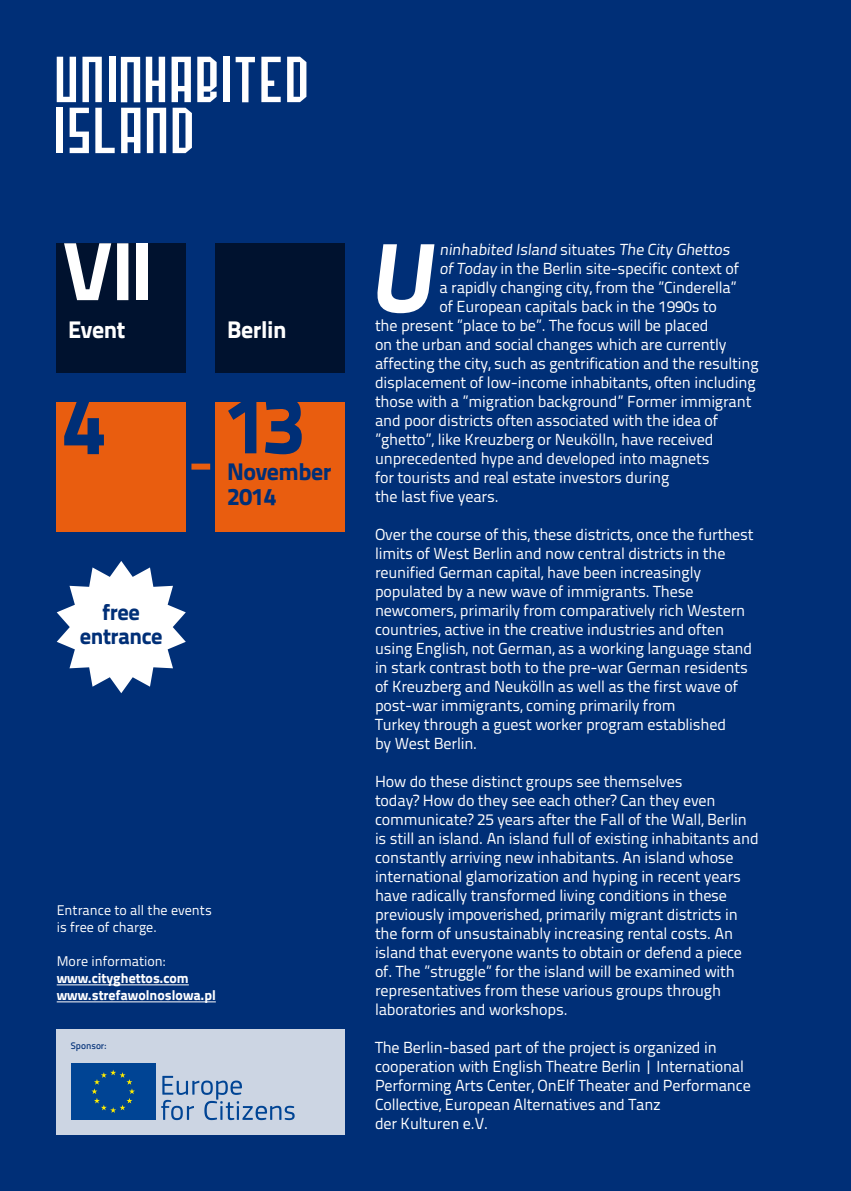
<style>
.page{position:relative;width:851px;height:1191px;background:#fff}
.page>*{position:absolute;margin:0;border:0;box-sizing:border-box;transform-origin:0 0}
.t1{font:800 98.6px "Titillium Text 22 L";color:#fff}
.t2{font:800 82.4px "Titillium Text 22 L";color:#002f77}
.t3{font:800 24px/24px "Titillium Text 22 L";letter-spacing:-.02em;color:#002f77}
.t4{font:800 24px "Titillium Text 22 L";letter-spacing:-.02em;color:#fff}
.t5{font:800 22.6px/24px "Titillium Text 22 L";letter-spacing:-.02em;color:#002f77;text-align:center}
.t6{font:16px/19px "Titillium Text 22 L";letter-spacing:-.01em;color:#fff}
.t7{font:14px/17px "Titillium Text 22 L";color:#fff}
.t8{font:800 14px/17px "Titillium Text 22 L";color:#fff}
.t9{font:500 9.4px "Titillium Text 22 L";color:#002f77}
</style>
<div class="page">
<div style="left:0;top:0;width:850px;height:1191px;background:#002f77"></div>
<hr style="left:57px;top:984px;width:132px;height:1px;background:#fff">
<hr style="left:57px;top:1001px;width:159px;height:1px;background:#fff">
<div style="left:57px;top:1028px;width:288px;height:106px;background:#ccd5e3"></div>
<div style="left:71px;top:1063px;width:84px;height:56px;background:#004494"></div>
<svg style="left:91px;top:1070px;width:44px;height:42px"></svg>
<svg style="left:161px;top:1075px;width:133px;height:45px"></svg>
<div style="left:57px;top:402px;width:129px;height:129px;background:#e95d0f"></div>
<div style="left:216px;top:402px;width:129px;height:129px;background:#e95d0f"></div>
<div style="left:191px;top:463px;width:19px;height:6px;background:#e95d0f"></div>
<div style="left:57px;top:243px;width:129px;height:129px;background:#00122f"></div>
<div style="left:216px;top:243px;width:129px;height:129px;background:#00122f"></div>
<svg style="left:57px;top:561px;width:129px;height:132px"></svg>
<svg style="left:64px;top:243px;width:64px;height:57px"></svg>
<div style="left:109px;top:57px;width:6px;height:45px;background:#fff"></div>
<svg style="left:171px;top:57px;width:20px;height:45px"></svg>
<div style="left:223px;top:57px;width:6px;height:45px;background:#fff"></div>
<svg style="left:197px;top:57px;width:19px;height:45px"></svg>
<svg style="left:261px;top:57px;width:20px;height:45px"></svg>
<svg style="left:146px;top:57px;width:19px;height:45px"></svg>
<svg style="left:235px;top:57px;width:20px;height:45px"></svg>
<svg style="left:287px;top:57px;width:19px;height:45px"></svg>
<svg style="left:82px;top:57px;width:20px;height:45px"></svg>
<svg style="left:57px;top:57px;width:19px;height:45px"></svg>
<svg style="left:95px;top:108px;width:20px;height:45px"></svg>
<svg style="left:70px;top:108px;width:19px;height:45px"></svg>
<div style="left:57px;top:108px;width:6px;height:45px;background:#fff"></div>
<svg style="left:121px;top:108px;width:19px;height:45px"></svg>
<svg style="left:147px;top:108px;width:19px;height:45px"></svg>
<svg style="left:172px;top:108px;width:20px;height:45px"></svg>
<svg style="left:121px;top:57px;width:19px;height:45px"></svg>
<div style="left:136px;top:243px;width:11px;height:57px;background:#fff"></div>
<h3 class="t4" style="left:68px;top:310px;width:59px">Event</h3>
<h3 class="t4" style="left:227px;top:310px;width:61px">Berlin</h3>
<h2 class="t2" style="left:62px;top:360px;width:45px">4</h2>
<h2 class="t2" style="left:226px;top:360px;width:81px">13</h2>
<h3 class="t5" style="left:80px;top:598px;width:84px">free entrance</h3>
<h3 class="t3" style="left:227px;top:458px;width:106px">November<br>2014</h3>
<p class="t7" style="left:57px;top:901px;width:157px">Entrance to all the events is free of charge.</p>
<p class="t7" style="left:57px;top:952px;width:110px">More information:</p>
<p class="t8" style="left:57px;top:969px;width:160px">www.cityghettos.com www.strefawolnoslowa.pl</p>
<p class="t9" style="left:71px;top:1038px;width:37px">Sponsor:</p>
<h1 class="t1" style="left:369px;top:200px;width:82px">U</h1>
<p class="t6" style="left:439px;top:239px;width:295px">ninhabited Island s i t u ate s The City Ghettos</p>
<p class="t6" style="left:439px;top:258px;width:301px">ofToday in the Berlin site-specific context of</p>
<p class="t6" style="left:439px;top:277px;width:299px">a rapidly changing city, from the ”Cinderella”</p>
<p class="t6" style="left:439px;top:296px;width:279px">of European capitals back in the 1990s to</p>
<p class="t6" style="left:375px;top:315px;width:335px">the present ”place to be”. The focus will be placed</p>
<p class="t6" style="left:375px;top:334px;width:353px">on the urban and social changes which are currently</p>
<p class="t6" style="left:375px;top:353px;width:385px">affecting the city, such as gentrification and the resulting</p>
<p class="t6" style="left:375px;top:372px;width:382px">displacement of low-income inhabitants, often including</p>
<p class="t6" style="left:375px;top:391px;width:378px">those with a ”migration background” Former immigrant</p>
<p class="t6" style="left:375px;top:410px;width:344px">and poor districts often associated with the idea of</p>
<p class="t6" style="left:375px;top:429px;width:340px">”ghetto”, like Kreuzberg or Neukölln, have received</p>
<p class="t6" style="left:375px;top:448px;width:336px">unprecedented hype and developed into magnets</p>
<p class="t6" style="left:375px;top:467px;width:296px">for tourists and real estate investors during</p>
<p class="t6" style="left:375px;top:486px;width:125px">the last five years.</p>
<p class="t6" style="left:375px;top:524px;width:380px">Over the course of this, these districts, once the furthest limits of West Berlin and now central districts in the reunified German capital, have been increasingly populated by a new wave of immigrants. These newcomers, primarily from comparatively rich Western countries, active in the creative industries and often using English, not German, as a working language stand in stark contrast both to the pre-war German residents of Kreuzberg and Neukölln as well as the first wave of post-war immigrants, coming primarily from<br>Turkey through a guest worker program established<br>by West Berlin.</p>
<p class="t6" style="left:375px;top:771px;width:385px">How do these distinct groups see themselves<br>today? How do they see each other? Can they even communicate? 25 years after the Fall of the Wall, Berlin is still an island. An island full of existing inhabitants and constantly arriving new inhabitants. An island whose international glamorization and hyping in recent years have radically transformed living conditions in these previously impoverished, primarily migrant districts in the form of unsustainably increasing rental costs. An island that everyone wants to obtain or defend a piece of. The ”struggle” for the island will be examined with representatives from these various groups through laboratories and workshops.</p>
<p class="t6" style="left:375px;top:1037px;width:377px">The Berlin-based part of the project is organized in cooperation with English Theatre Berlin | International Performing Arts Center, OnElf Theater and Performance Collective, European Alternatives and Tanz<br>der Kulturen e.V.</p>
</div>
